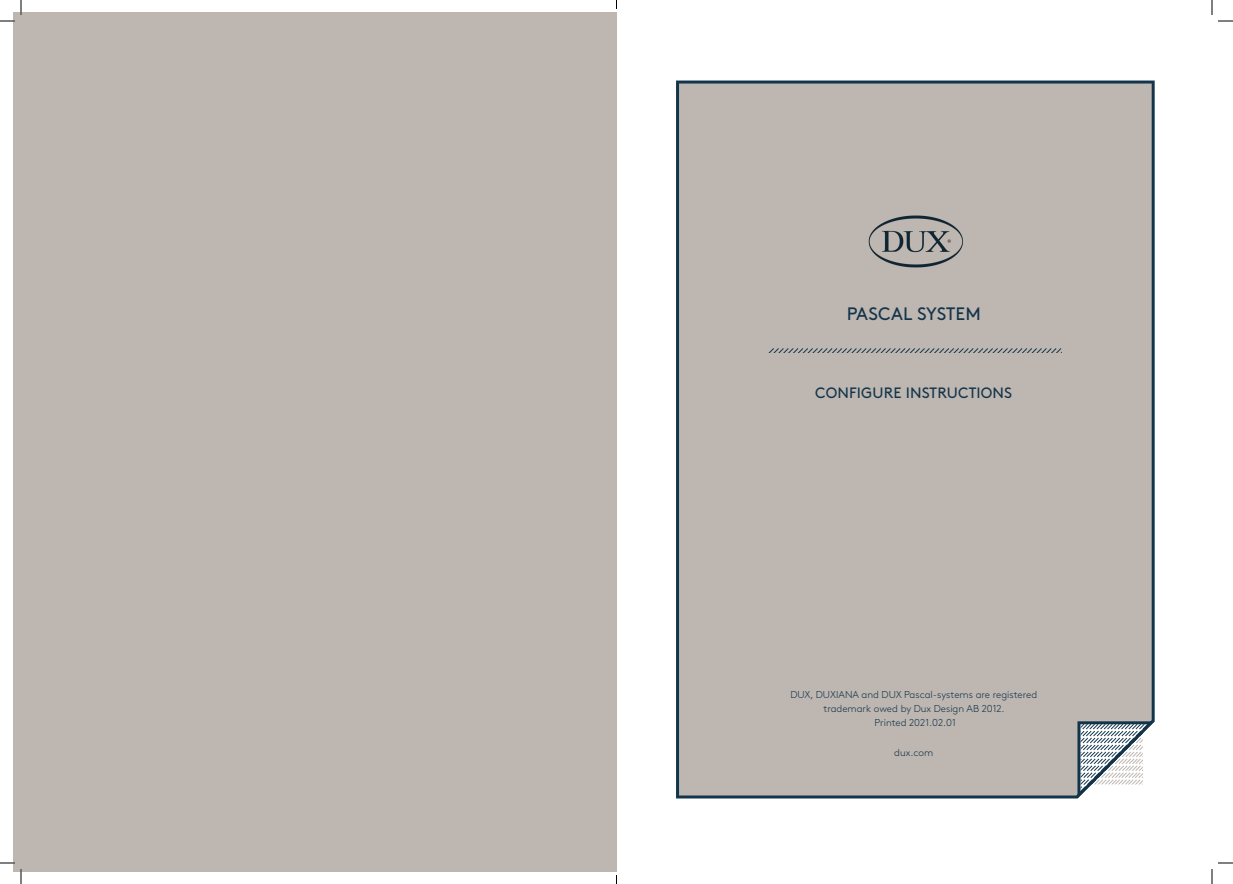
<style>
.page{position:relative;width:1233px;height:884px;background:#fff}
.page>*{position:absolute;margin:0;border:0;box-sizing:border-box;transform-origin:0 0}
.t1{font:18px "Brown Std";letter-spacing:.01em;color:#13354b}
.t2{font:15px "Brown Std";letter-spacing:.01em;color:#13354b}
.t3{font:300 10px "Brown Std";color:#13354b}
</style>
<div class="page">
<div style="left:676px;top:81px;width:478px;height:717px;background:#beb6b0"></div>
<svg style="left:1077px;top:721px;width:77px;height:77px"></svg>
<div style="left:12px;top:12px;width:604px;height:859px;background:#beb6b0"></div>
<svg style="left:769px;top:348px;width:292px;height:4px"></svg>
<img style="left:860px;top:208px;width:110px;height:62px">
<svg style="left:1218px;top:20px;width:15px;height:2px"></svg>
<svg style="left:1218px;top:862px;width:15px;height:2px"></svg>
<svg style="left:0;top:0;width:22px;height:22px"></svg>
<svg style="left:0;top:862px;width:22px;height:22px"></svg>
<svg style="left:1211px;top:0;width:1px;height:15px"></svg>
<svg style="left:1211px;top:869px;width:1px;height:15px"></svg>
<p class="t1" style="left:846px;top:303px;width:136px">PASCAL SYSTEM</p>
<p class="t2" style="left:815px;top:384px;width:198px">CONFIGURE INSTRUCTIONS</p>
<p class="t3" style="left:790px;top:689px;width:248px">DUX, DUXIANA and DUX Pascal-systems are registered</p>
<p class="t3" style="left:823px;top:703px;width:183px">trademark owed by Dux Design AB 2012.</p>
<p class="t3" style="left:874px;top:717px;width:83px">Printed 2021.02.01</p>
<p class="t3" style="left:894px;top:747px;width:40px">dux.com</p>
</div>
